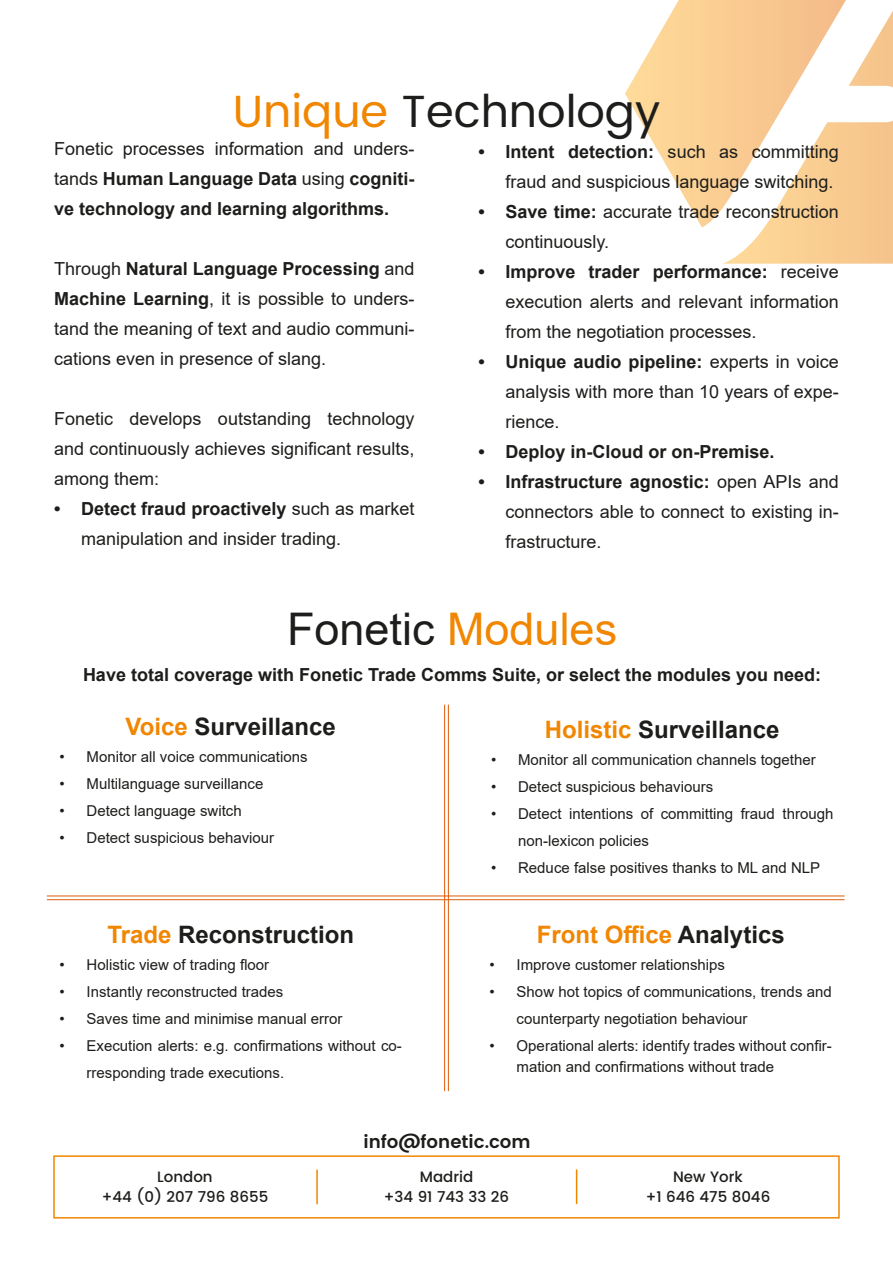
<style>
.page{position:relative;width:893px;height:1263px;background:#fff}
.page>*{position:absolute;margin:0;border:0;box-sizing:border-box;transform-origin:0 0}
.t1{font:45px "Poppins";color:#1d1d1b}
.t2{font:45px "Arial";color:#1d1d1b}
.t3{font:700 24px "Arial";color:#1d1d1b}
.t4{font:700 24px "Arial";color:#f18600}
.t5{font:18px/30px "Arial";color:#1d1d1b;text-align:justify}
.t6{font:700 18px/30px "Arial";color:#1d1d1b;text-align:justify}
.t7{font:600 18px "Poppins";color:#1d1d1b}
.t8{font:15px/27px "Arial";color:#1d1d1b}
.t9{font:500 15px/19.5px "Poppins";color:#1d1d1b;text-align:center}
.s1{color:#f18600}
.s2{font-weight:400}
.s3{font-weight:700}
.s4{color:#1d1d1b}
</style>
<div class="page">
<svg style="left:723px;top:11px;width:170px;height:253px"></svg>
<svg style="left:625px;top:0;width:221px;height:228px"></svg>
<div style="left:53px;top:1155px;width:787px;height:63px;border:2px solid #f18600"></div>
<hr style="left:448px;top:705px;width:1px;height:386px;background:#de5a0a">
<hr style="left:444px;top:705px;width:1px;height:386px;background:#de5a0a">
<hr style="left:47px;top:895px;width:798px;height:1px;background:#de5a0a">
<hr style="left:47px;top:899px;width:798px;height:1px;background:#de5a0a">
<hr style="left:316px;top:1169px;width:2px;height:35px;background:#f18600">
<hr style="left:576px;top:1169px;width:1px;height:35px;background:#f18600">
<h1 class="t1" style="left:233px;top:78px;width:429px"><span class="s1">Unique</span> Technology</h1>
<p class="t6" style="left:54px;top:134px;width:362px"><span class="s2">Fonetic processes information and unders&shy;tands</span> Human Language Data <span class="s2">using</span> cogniti&shy;ve technology and learning algorithms.</p>
<p class="t5" style="left:54px;top:253px;width:362px">Through <span class="s3">Natural Language Processing</span> and <span class="s3">Machine Learning</span>, it is possible to unders&shy;tand the meaning of text and audio communi&shy;cations even in presence of slang.</p>
<p class="t5" style="left:54px;top:403px;width:362px">Fonetic develops outstanding technology and continuously achieves significant results, among them:</p>
<p class="t5" style="left:81px;top:493px;width:335px;text-indent:-27px"><span class="s3">• Detect fraud proactively</span> such as market manipulation and insider trading.</p>
<p class="t5" style="left:478px;top:137px;width:362px;text-align:right"><span class="s3">• Intent detection:</span> such as committing fraud and suspicious language switching.</p>
<p class="t5" style="left:505px;top:197px;width:335px;text-indent:-27px"><span class="s3">• Save time:</span> accurate trade reconstruction continuously.</p>
<p class="t5" style="left:505px;top:257px;width:335px;text-indent:-27px"><span class="s3">• Improve trader performance:</span> receive execution alerts and relevant information from the negotiation processes.</p>
<p class="t5" style="left:505px;top:347px;width:335px;text-indent:-27px"><span class="s3">• Unique audio pipeline:</span> experts in voice analysis with more than 10 years of expe&shy;rience.</p>
<p class="t6" style="left:478px;top:437px;width:298px">• Deploy in-Cloud or on-Premise.</p>
<p class="t5" style="left:505px;top:467px;width:335px;text-indent:-27px"><span class="s3">• Infrastructure agnostic:</span> open APIs and connectors able to connect to existing in&shy;frastructure.</p>
<h1 class="t2" style="left:287px;top:598px;width:332px">Fonetic <span class="s1">Modules</span></h1>
<p class="t6" style="left:83px;top:660px;width:740px">Have total coverage with Fonetic Trade Comms Suite, or select the modules you need:</p>
<h2 class="t3" style="left:126px;top:709px;width:212px"><span class="s1">Voice</span> Surveillance</h2>
<p class="t8" style="left:60px;top:743px;width:249px">• Monitor all voice communications</p>
<p class="t8" style="left:60px;top:770px;width:205px">• Multilanguage surveillance</p>
<p class="t8" style="left:60px;top:797px;width:184px">• Detect language switch</p>
<p class="t8" style="left:60px;top:824px;width:216px">• Detect suspicious behaviour</p>
<h2 class="t3" style="left:545px;top:712px;width:236px"><span class="s1">Holistic</span> Surveillance</h2>
<p class="t8" style="left:491px;top:746px;width:326px">• Monitor all communication channels together</p>
<p class="t8" style="left:491px;top:773px;width:224px">• Detect suspicious behaviours</p>
<p class="t8" style="left:518px;top:800px;width:317px;text-indent:-27px">• Detect intentions of committing fraud through non-lexicon policies</p>
<p class="t8" style="left:491px;top:854px;width:331px">• Reduce false positives thanks to ML and NLP</p>
<h2 class="t3" style="left:107px;top:917px;width:248px"><span class="s1">Trade</span> Reconstruction</h2>
<p class="t8" style="left:60px;top:951px;width:211px">• Holistic view of trading floor</p>
<p class="t8" style="left:60px;top:978px;width:225px">• Instantly reconstructed trades</p>
<p class="t8" style="left:60px;top:1005px;width:284px">• Saves time and minimise manual error</p>
<p class="t8" style="left:87px;top:1032px;width:317px;text-indent:-27px">• Execution alerts: e.g. confirmations without co&shy;rresponding trade executions.</p>
<h2 class="t4" style="left:537px;top:917px;width:249px">Front Office <span class="s4">Analytics</span></h2>
<p class="t8" style="left:490px;top:951px;width:237px">• Improve customer relationships</p>
<p class="t8" style="left:517px;top:978px;width:317px;text-indent:-27px">• Show hot topics of communications, trends and counterparty negotiation behaviour</p>
<p class="t8" style="left:517px;top:1035px;width:317px;line-height:21px;text-indent:-27px">• Operational alerts: identify trades without confir&shy;mation and confirmations without trade</p>
<p class="t7" style="left:363px;top:1128px;width:169px">info@fonetic.com</p>
<p class="t9" style="left:102px;top:1167px;width:168px">London<br>+44 (0) 207 796 8655</p>
<p class="t9" style="left:384px;top:1167px;width:127px">Madrid<br>+34 91 743 33 26</p>
<p class="t9" style="left:646px;top:1167px;width:126px">New York<br>+1 646 475 8046</p>
</div>
